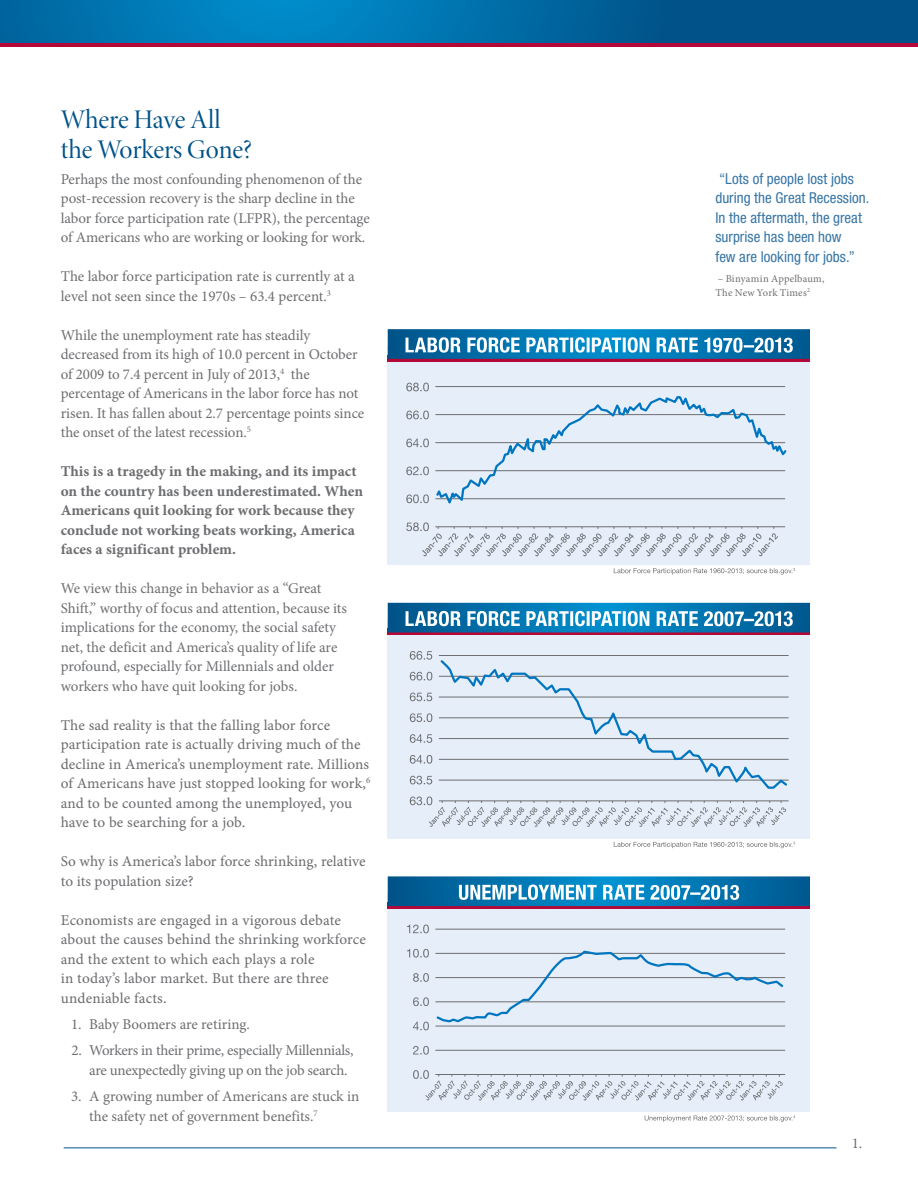
<style>
.page{position:relative;width:918px;height:1188px;background:#fff}
.page>*{position:absolute;margin:0;border:0;box-sizing:border-box;transform-origin:0 0}
.t1{font:27px/30px "Minion Pro Disp";letter-spacing:-.01em;color:#005288}
.t2{font:15px/19.5px "Minion Pro";letter-spacing:-.005em;color:#6d6e71}
.t3{font:15px/19.5px "Minion Pro Capt";letter-spacing:.005em;color:#6d6e71}
.t4{font:15px/19.5px "Minion Pro Bold Capt";color:#6d6e71}
.t5{font:condensed 15px/19.5px "Helvetica Neue LT Std";color:#3775a5}
.t6{font:10.5px/13.5px "Minion Pro";letter-spacing:.015em;color:#6d6e71}
</style>
<div class="page">
<svg style="left:0;top:42px;width:918px;height:4px;background:#862052"></svg>
<svg style="left:0;top:0;width:918px;height:42px;background:#006aa4"></svg>
<hr style="left:64px;top:1148px;width:772px;height:1px;background:#005288">
<div style="left:388px;top:346px;width:422px;height:219px;background:#e5eef9"></div>
<svg style="left:614px;top:568px;width:181px;height:7px"></svg>
<div style="left:388px;top:355px;width:422px;height:7px;background:#b30838"></div>
<svg style="left:388px;top:329px;width:422px;height:30px;background:#0570aa"></svg>
<svg style="left:406px;top:337px;width:387px;height:16px"></svg>
<hr style="left:435px;top:527px;width:350px;height:1px;background:#6d6e71">
<svg style="left:406px;top:522px;width:372px;height:35px"></svg>
<svg style="left:406px;top:383px;width:381px;height:121px"></svg>
<div style="left:388px;top:620px;width:422px;height:218px;background:#e5eef9"></div>
<svg style="left:614px;top:842px;width:181px;height:6px"></svg>
<svg style="left:388px;top:632px;width:422px;height:3px"></svg>
<svg style="left:388px;top:603px;width:422px;height:29px;background:#0070ab"></svg>
<svg style="left:406px;top:611px;width:387px;height:15px"></svg>
<hr style="left:439px;top:655px;width:350px;height:1px;background:#6d6e71">
<hr style="left:439px;top:801px;width:350px;height:1px;background:#6d6e71">
<svg style="left:410px;top:797px;width:376px;height:30px"></svg>
<svg style="left:410px;top:776px;width:22px;height:8px"></svg>
<svg style="left:410px;top:755px;width:22px;height:9px"></svg>
<svg style="left:410px;top:734px;width:22px;height:9px"></svg>
<svg style="left:410px;top:713px;width:22px;height:9px"></svg>
<svg style="left:410px;top:693px;width:22px;height:8px"></svg>
<svg style="left:410px;top:672px;width:22px;height:8px"></svg>
<svg style="left:410px;top:651px;width:22px;height:9px"></svg>
<svg style="left:439px;top:660px;width:350px;height:129px"></svg>
<div style="left:388px;top:894px;width:422px;height:218px;background:#e5eef9"></div>
<svg style="left:645px;top:1115px;width:150px;height:7px"></svg>
<div style="left:388px;top:902px;width:422px;height:7px;background:#ab0b3b"></div>
<svg style="left:388px;top:876px;width:422px;height:30px;background:#0671a9"></svg>
<svg style="left:459px;top:885px;width:280px;height:15px"></svg>
<hr style="left:435px;top:929px;width:350px;height:1px;background:#6d6e71">
<hr style="left:435px;top:1026px;width:350px;height:1px;background:#6d6e71">
<hr style="left:435px;top:1050px;width:350px;height:1px;background:#6d6e71">
<hr style="left:435px;top:1074px;width:350px;height:1px;background:#6d6e71">
<svg style="left:413px;top:1070px;width:370px;height:31px"></svg>
<svg style="left:413px;top:1046px;width:16px;height:9px"></svg>
<svg style="left:413px;top:1022px;width:16px;height:8px"></svg>
<svg style="left:413px;top:997px;width:16px;height:9px"></svg>
<svg style="left:413px;top:973px;width:16px;height:9px"></svg>
<svg style="left:407px;top:949px;width:22px;height:9px"></svg>
<svg style="left:407px;top:925px;width:22px;height:8px"></svg>
<svg style="left:435px;top:950px;width:350px;height:73px"></svg>
<h1 class="t1" style="left:61px;top:105px;width:193px">Where Have All the Workers Gone?</h1>
<p class="t2" style="left:61px;top:169px;width:311px">Perhaps the most confounding phenomenon of the post-recession recovery is the sharp decline in the labor force participation rate (LFPR), the percentage of Americans who are working or looking for work.</p>
<p class="t2" style="left:61px;top:267px;width:295px">The labor force participation rate is currently at a level not seen since the 1970s – 63.4 percent.<sup>3</sup></p>
<p class="t2" style="left:61px;top:325px;width:305px">While the unemployment rate has steadily decreased from its high of 10.0 percent in October of 2009 to 7.4 percent in July of 2013,<sup>4</sup> the percentage of Americans in the labor force has not risen. It has fallen about 2.7 percentage points since the onset of the latest recession.<sup>5</sup></p>
<p class="t4" style="left:61px;top:462px;width:304px">This is a tragedy in the making, and its impact on the country has been underestimated. When Americans quit looking for work because they conclude not working beats working, America faces a significant problem.</p>
<p class="t2" style="left:61px;top:579px;width:288px">We view this change in behavior as a “Great Shift,” worthy of focus and attention, because its implications for the economy, the social safety net, the deficit and America’s quality of life are profound, especially for Millennials and older workers who have quit looking for jobs.</p>
<p class="t3" style="left:61px;top:715px;width:311px">The sad reality is that the falling labor force participation rate is actually driving much of the decline in America’s unemployment rate. Millions of Americans have just stopped looking for work,<sup>6 </sup>and to be counted among the unemployed, you have to be searching for a job.</p>
<p class="t3" style="left:61px;top:852px;width:306px">So why is America’s labor force shrinking, relative to its population size?</p>
<p class="t3" style="left:61px;top:910px;width:307px">Economists are engaged in a vigorous debate about the causes behind the shrinking workforce and the extent to which each plays a role<br>in today’s labor market. But there are three undeniable facts.</p>
<p class="t2" style="left:71px;top:1015px;width:180px">1. Baby Boomers are retiring.</p>
<p class="t2" style="left:89px;top:1041px;width:266px;text-indent:-18px">2. Workers in their prime, especially Millennials, are unexpectedly giving up on the job search.</p>
<p class="t2" style="left:89px;top:1087px;width:272px;text-indent:-18px">3. A growing number of Americans are stuck in the safety net of government benefits.<sup>7</sup></p>
<p class="t5" style="left:716px;top:169px;width:155px">“Lots of people lost jobs during the Great Recession.<br>In the aftermath, the great surprise has been how<br>few are looking for jobs.”</p>
<p class="t6" style="left:716px;top:272px;width:110px">– Binyamin Appelbaum,<br>The New York Times<sup>2</sup></p>
<p class="t2" style="left:852px;top:1134px;width:12px">1.</p>
</div>
